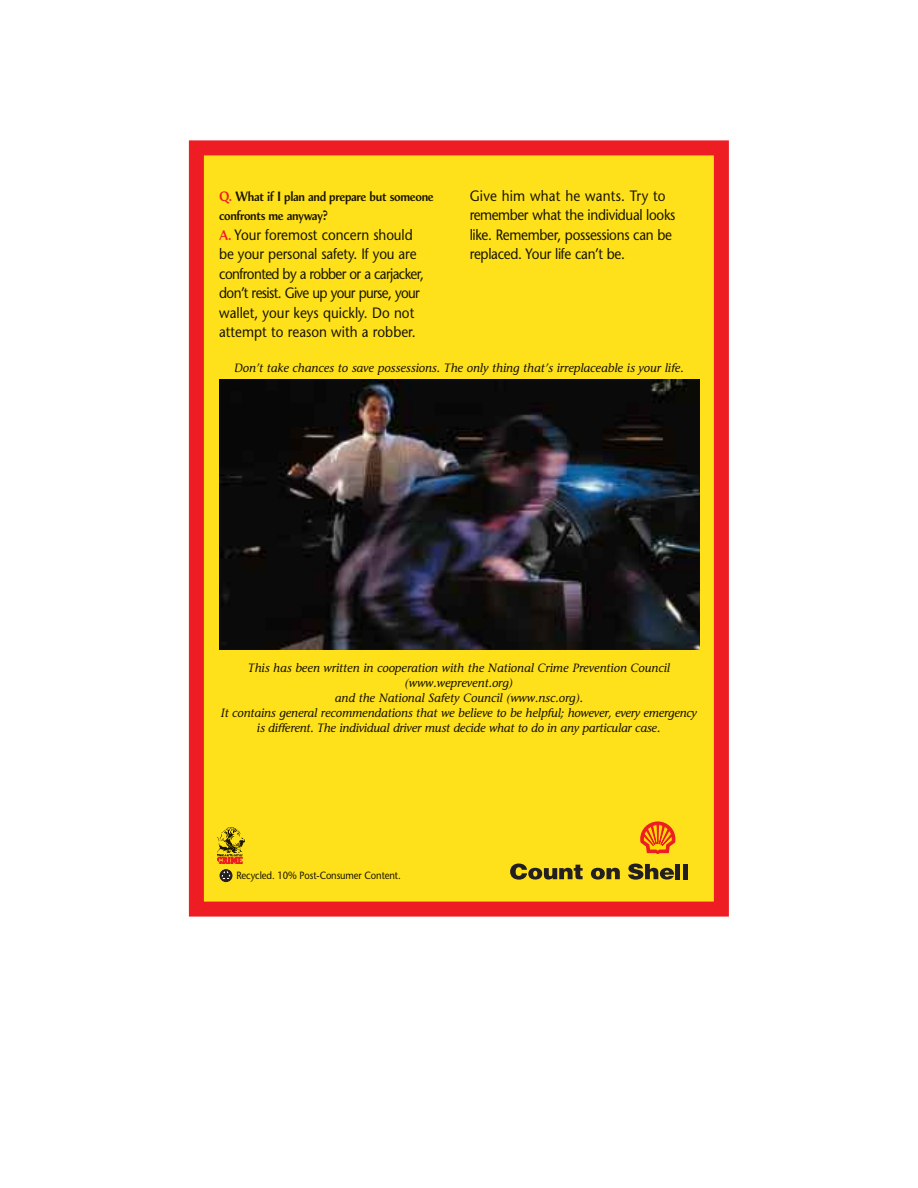
<style>
.page{position:relative;width:918px;height:1188px;background:#fff}
.page>*{position:absolute;margin:0;border:0;box-sizing:border-box;transform-origin:0 0}
.t1{font:15px/19.5px "Stone Sans";letter-spacing:-.025em;color:#191500;scale:.9 1}
.t2{font:15px/19.5px "Shell Sans Bold Table";letter-spacing:-.025em;color:#191500;scale:.9 1}
.t3{font:italic 12px/15px "Stone Informal";color:#191500;text-align:center}
.t4{font:10.5px "Stone Sans";letter-spacing:-.01em;color:#191500;scale:.9 1}
.s1{color:#ee1d23}
.s2{font-family:"Shell Sans Bold Table";color:#ee1d23}
</style>
<div class="page">
<div style="left:196px;top:148px;width:525px;height:761px;background:#ffe11b"></div>
<div style="left:189px;top:140px;width:540px;height:777px;border:15px solid #ee1d23"></div>
<svg style="left:510px;top:864px;width:73px;height:16px"></svg>
<svg style="left:591px;top:868px;width:29px;height:12px"></svg>
<svg style="left:628px;top:864px;width:46px;height:16px"></svg>
<div style="left:675px;top:864px;width:5px;height:15px;background:#231f20"></div>
<div style="left:683px;top:864px;width:5px;height:15px;background:#231f20"></div>
<svg style="left:640px;top:821px;width:35px;height:33px"></svg>
<div style="left:220px;top:870px;width:12px;height:12px;background:#231f20;border:1px solid #231f20;border-radius:50%"></div>
<svg style="left:220px;top:870px;width:12px;height:11px"></svg>
<img style="left:220px;top:380px;width:479px;height:270px">
<img style="left:218px;top:827px;width:26px;height:36px">
<p class="t2" style="left:219px;top:188px;width:240px"><span class="s1">Q.</span> What if I plan and prepare but someone confronts me anyway?</p>
<p class="t1" style="left:219px;top:227px;width:229px"><span class="s2">A.</span> Your foremost concern should be your personal safety. If you are confronted by a robber or a carjacker, don’t resist. Give up your purse, your wallet, your keys quickly. Do not attempt to reason with a robber.</p>
<p class="t1" style="left:470px;top:187px;width:230px">Give him what he wants. Try to remember what the individual looks like. Remember, possessions can be replaced. Your life can’t be.</p>
<p class="t3" style="left:234px;top:362px;width:451px">Don’t take chances to save possessions. The only thing that’s irreplaceable is your life.</p>
<p class="t3" style="left:221px;top:661px;width:478px">This has been written in cooperation with the National Crime Prevention Council (www.weprevent.org)<br>and the National Safety Council (www.nsc.org).<br>It contains general recommendations that we believe to be helpful; however, every emergency is different. The individual driver must decide what to do in any particular case.</p>
<p class="t4" style="left:236px;top:872px;width:184px">Recycled. 10% Post-Consumer Content.</p>
</div>
